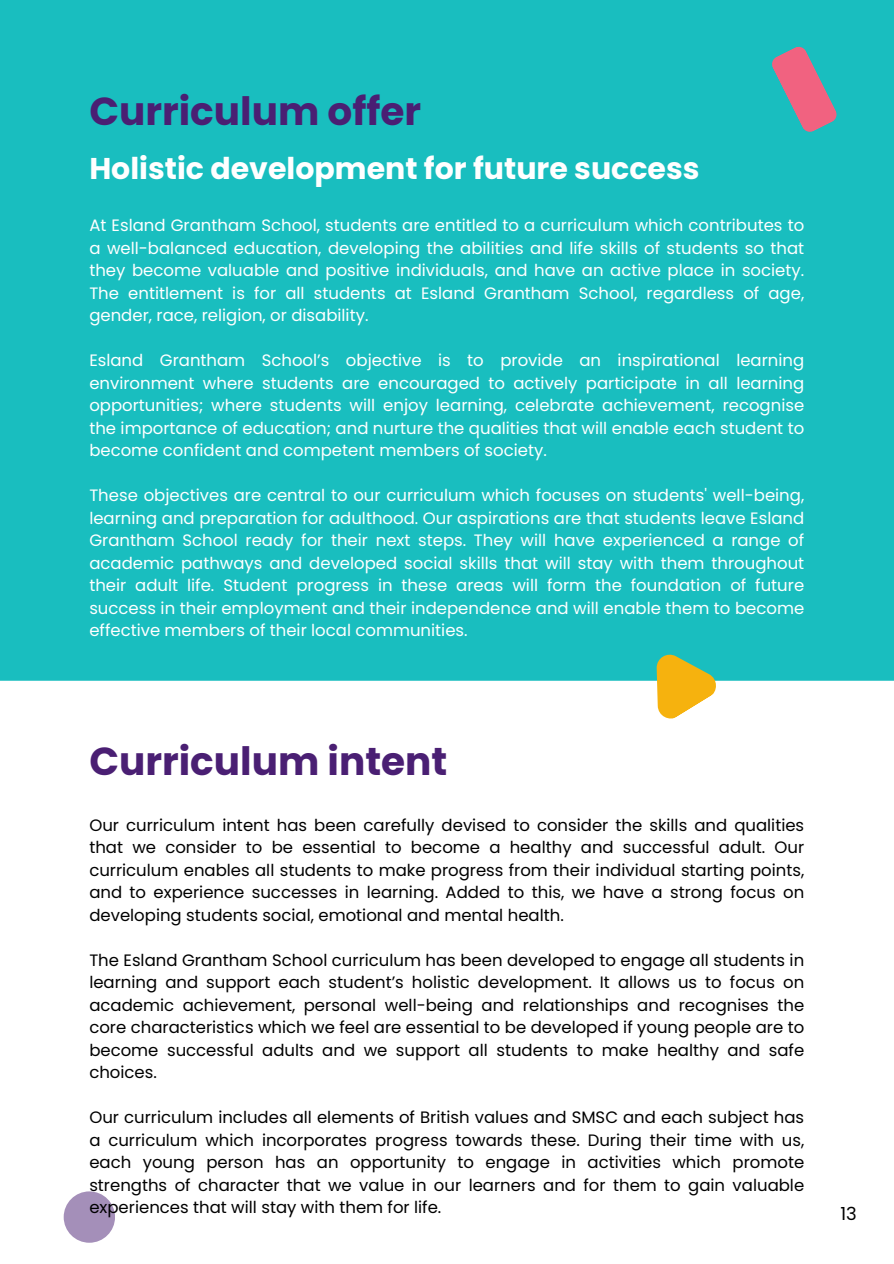
<style>
.page{position:relative;width:894px;height:1264px;background:#fff}
.page>*{position:absolute;margin:0;border:0;box-sizing:border-box;transform-origin:0 0}
.t1{font:700 39px "Poppins";color:#4a1f73}
.t2{font:700 30px "Poppins";color:#fff}
.t3{font:18px "Poppins";color:#000}
.t4{font:16.5px/22.5px "Poppins";color:#fff;text-align:justify}
.t5{font:16.5px/22.5px "Poppins";color:#000;text-align:justify}
</style>
<div class="page">
<div style="left:0;top:0;width:893px;height:1263px;background:#19bebf"></div>
<div style="left:0;top:680px;width:893px;height:583px;background:#fff"></div>
<div style="left:64px;top:1191px;width:51px;height:51px;background:#a48fb9;border-radius:50%"></div>
<svg style="left:772px;top:47px;width:64px;height:85px"></svg>
<svg style="left:631px;top:654px;width:92px;height:71px"></svg>
<h1 class="t1" style="left:89px;top:84px;width:333px">Curriculum offer</h1>
<h2 class="t2" style="left:89px;top:148px;width:611px">Holistic development for future success</h2>
<p class="t4" style="left:89px;top:214px;width:716px">At Esland Grantham School, students are entitled to a curriculum which contributes to a well-balanced education, developing the abilities and life skills of students so that they become valuable and positive individuals, and have an active place in society.<br>The entitlement is for all students at Esland Grantham School, regardless of age, gender, race, religion, or disability.</p>
<p class="t4" style="left:89px;top:349px;width:716px">Esland Grantham School’s objective is to provide an inspirational learning environment where students are encouraged to actively participate in all learning opportunities; where students will enjoy learning, celebrate achievement, recognise the importance of education; and nurture the qualities that will enable each student to become confident and competent members of society.</p>
<p class="t4" style="left:89px;top:484px;width:716px">These objectives are central to our curriculum which focuses on students' well-being, learning and preparation for adulthood. Our aspirations are that students leave Esland Grantham School ready for their next steps. They will have experienced a range of academic pathways and developed social skills that will stay with them throughout their adult life. Student progress in these areas will form the foundation of future success in their employment and their independence and will enable them to become effective members of their local communities.</p>
<h1 class="t1" style="left:89px;top:734px;width:359px">Curriculum intent</h1>
<p class="t5" style="left:89px;top:813px;width:716px">Our curriculum intent has been carefully devised to consider the skills and qualities that we consider to be essential to become a healthy and successful adult. Our curriculum enables all students to make progress from their individual starting points, and to experience successes in learning. Added to this, we have a strong focus on developing students social, emotional and mental health.</p>
<p class="t5" style="left:89px;top:948px;width:716px">The Esland Grantham School curriculum has been developed to engage all students in learning and support each student’s holistic development. It allows us to focus on academic achievement, personal well-being and relationships and recognises the core characteristics which we feel are essential to be developed if young people are to become successful adults and we support all students to make healthy and safe choices.</p>
<p class="t5" style="left:89px;top:1106px;width:716px">Our curriculum includes all elements of British values and SMSC and each subject has a curriculum which incorporates progress towards these. During their time with us, each young person has an opportunity to engage in activities which promote strengths of character that we value in our learners and for them to gain valuable experiences that will stay with them for life.</p>
<p class="t3" style="left:840px;top:1200px;width:18px">13</p>
</div>
